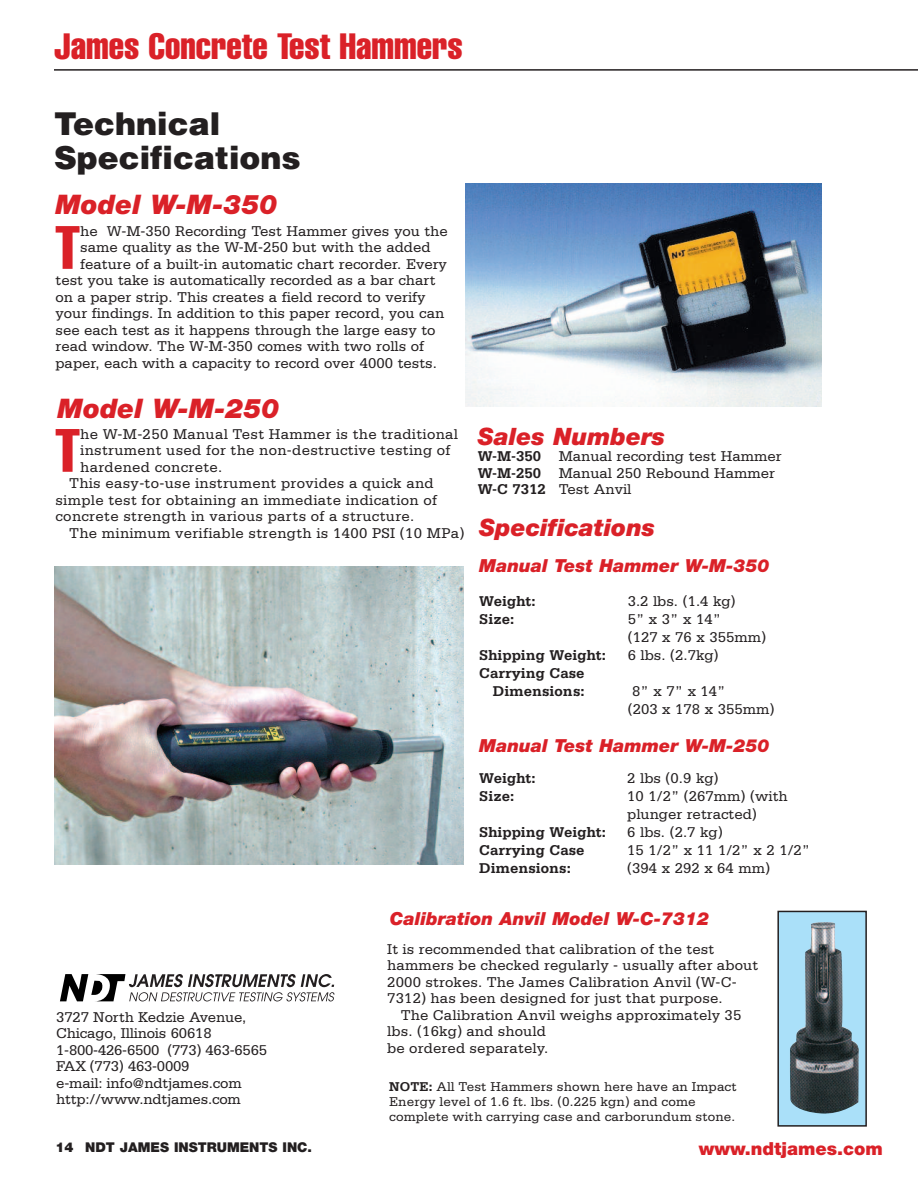
<style>
.page{position:relative;width:918px;height:1188px;background:#fff}
.page>*{position:absolute;margin:0;border:0;box-sizing:border-box;transform-origin:0 0}
.t1{font:extra-condensed 60px "Helvetica";color:#da2128}
.t2{font:extra-condensed 36px "Helvetica";color:#da2128}
.t3{font:900 31.5px/34.5px "Helvetica";color:#231f20}
.t4{font:italic 900 27px "Helvetica Neue";color:#da2128}
.t5{font:italic 900 24px "Helvetica Neue";color:#da2128}
.t6{font:italic 900 18px "Helvetica Neue";color:#da2128}
.t7{font:900 18px "Helvetica Neue";color:#da2128}
.t8{font:15px/16.5px "Serifa";color:#231f20}
.t9{font:15px "Serifa";letter-spacing:.02em;color:#231f20}
.t10{font:700 15px/18px "Serifa";color:#231f20;text-align:right}
.t11{font:13.5px/15px "Serifa";letter-spacing:.01em;color:#231f20}
.t12{font:900 13.5px "Helvetica Neue";color:#231f20}
.s1{font-weight:700}
</style>
<div class="page">
<svg style="left:60px;top:974px;width:275px;height:27px"></svg>
<hr style="left:54px;top:69px;width:864px;height:2px;background:#231f20">
<div style="left:778px;top:911px;width:88px;height:215px;background:#aae0f9"></div>
<img style="left:790px;top:922px;width:69px;height:192px">
<div style="left:777px;top:911px;width:90px;height:216px;border:2px solid #231f20"></div>
<img style="left:466px;top:183px;width:355px;height:223px">
<img style="left:54px;top:567px;width:409px;height:298px">
<h2 class="t2" style="left:54px;top:34px;width:410px">James Concrete Test Hammers</h2>
<h3 class="t3" style="left:54px;top:107px;width:248px">Technical<br>Specifications</h3>
<h3 class="t4" style="left:56px;top:195px;width:223px">Model W-M-350</h3>
<h1 class="t1" style="left:55px;top:226px;width:27px">T</h1>
<p class="t8" style="left:80px;top:224px;width:369px">he W-M-350 Recording Test Hammer gives you the</p>
<p class="t8" style="left:80px;top:240px;width:352px">same quality as the W-M-250 but with the added</p>
<p class="t8" style="left:80px;top:257px;width:368px">feature of a built-in automatic chart recorder. Every</p>
<p class="t8" style="left:56px;top:273px;width:382px">test you take is automatically recorded as a bar chart</p>
<p class="t8" style="left:56px;top:290px;width:372px">on a paper strip. This creates a field record to verify</p>
<p class="t8" style="left:56px;top:306px;width:390px">your findings. In addition to this paper record, you can</p>
<p class="t8" style="left:56px;top:323px;width:382px">see each test as it happens through the large easy to</p>
<p class="t8" style="left:56px;top:339px;width:370px">read window. The W-M-350 comes with two rolls of</p>
<p class="t8" style="left:56px;top:356px;width:383px">paper, each with a capacity to record over 4000 tests.</p>
<h3 class="t4" style="left:58px;top:399px;width:223px">Model W-M-250</h3>
<h1 class="t1" style="left:55px;top:429px;width:27px">T</h1>
<p class="t9" style="left:80px;top:429px;width:379px">he W-M-250 Manual Test Hammer is the traditional</p>
<p class="t9" style="left:80px;top:445px;width:372px">instrument used for the non-destructive testing of</p>
<p class="t9" style="left:80px;top:462px;width:144px">hardened concrete.</p>
<p class="t9" style="left:69px;top:478px;width:366px">This easy-to-use instrument provides a quick and</p>
<p class="t9" style="left:56px;top:495px;width:383px">simple test for obtaining an immediate indication of</p>
<p class="t9" style="left:56px;top:511px;width:360px">concrete strength in various parts of a structure.</p>
<p class="t9" style="left:69px;top:528px;width:397px">The minimum verifiable strength is 1400 PSI (10 MPa)</p>
<h3 class="t5" style="left:478px;top:428px;width:189px">Sales Numbers</h3>
<p class="t8" style="left:478px;top:449px;width:305px"><span class="s1">W-M-350</span> Manual recording test Hammer<br><span class="s1">W-M-250</span> Manual 250 Rebound Hammer<br><span class="s1">W-C 7312</span> Test Anvil</p>
<h3 class="t5" style="left:479px;top:519px;width:178px">Specifications</h3>
<p class="t6" style="left:479px;top:559px;width:292px">Manual Test Hammer W-M-350</p>
<p class="t10" style="left:479px;top:594px;width:58px">Weight:</p>
<p class="t8" style="left:628px;top:594px;width:109px">3.2 lbs. (1.4 kg)</p>
<p class="t10" style="left:479px;top:612px;width:37px">Size:</p>
<p class="t8" style="left:628px;top:612px;width:140px;line-height:18px">5” x 3” x 14”<br>(127 x 76 x 355mm)</p>
<p class="t10" style="left:479px;top:648px;width:128px">Shipping Weight:</p>
<p class="t8" style="left:628px;top:648px;width:92px">6 lbs. (2.7kg)</p>
<p class="t10" style="left:479px;top:666px;width:107px">Carrying Case<br>Dimensions:</p>
<p class="t8" style="left:628px;top:684px;width:148px;line-height:18px;text-indent:5px">8” x 7” x 14”<br>(203 x 178 x 355mm)</p>
<p class="t6" style="left:479px;top:739px;width:292px">Manual Test Hammer W-M-250</p>
<p class="t10" style="left:479px;top:770px;width:58px">Weight:</p>
<p class="t8" style="left:627px;top:771px;width:93px">2 lbs (0.9 kg)</p>
<p class="t10" style="left:479px;top:788px;width:37px">Size:</p>
<p class="t8" style="left:627px;top:788px;width:162px;line-height:18px">10 1/2” (267mm) (with plunger retracted)</p>
<p class="t10" style="left:479px;top:824px;width:128px">Shipping Weight:</p>
<p class="t8" style="left:627px;top:825px;width:97px">6 lbs. (2.7 kg)</p>
<p class="t10" style="left:479px;top:842px;width:107px">Carrying Case</p>
<p class="t8" style="left:627px;top:843px;width:184px">15 1/2” x 11 1/2” x 2 1/2”</p>
<p class="t10" style="left:479px;top:860px;width:93px">Dimensions:</p>
<p class="t8" style="left:627px;top:861px;width:144px">(394 x 292 x 64 mm)</p>
<p class="t8" style="left:56px;top:1010px;width:212px">3727 North Kedzie Avenue,<br>Chicago, Illinois 60618<br>1-800-426-6500 (773) 463-6565<br>FAX (773) 463-0009<br>e-mail: info@ndtjames.com http://www.ndtjames.com</p>
<p class="t6" style="left:390px;top:912px;width:321px">Calibration Anvil Model W-C-7312</p>
<p class="t8" style="left:387px;top:942px;width:373px">It is recommended that calibration of the test hammers be checked regularly - usually after about 2000 strokes. The James Calibration Anvil (W-C-7312) has been designed for just that purpose.</p>
<p class="t8" style="left:387px;top:1008px;width:356px;text-indent:14px">The Calibration Anvil weighs approximately 35 lbs. (16kg) and should<br>be ordered separately.</p>
<p class="t11" style="left:389px;top:1080px;width:349px"><span class="s1">NOTE:</span> All Test Hammers shown here have an Impact<br>Energy level of 1.6 ft. lbs. (0.225 kgn) and come complete with carrying case and carborundum stone.</p>
<p class="t12" style="left:56px;top:1142px;width:258px">14 NDT JAMES INSTRUMENTS INC.</p>
<p class="t7" style="left:699px;top:1142px;width:186px">www.ndtjames.com</p>
</div>
